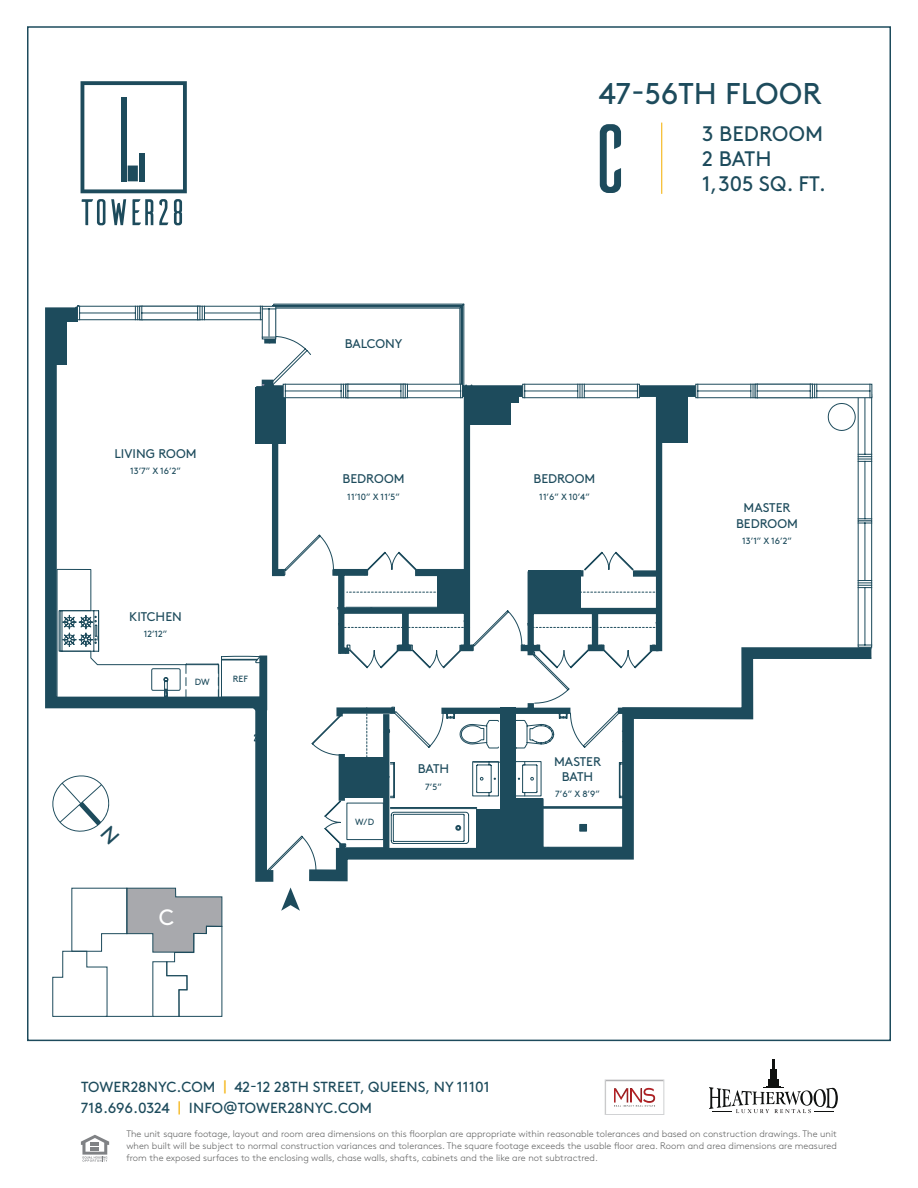
<style>
.page{position:relative;width:918px;height:1188px;background:#fff}
.page>*{position:absolute;margin:0;border:0;box-sizing:border-box;transform-origin:0 0}
.t1{font:99.3px "Ailerons";color:#1d4b5c}
.t2{font:30px "Brown";letter-spacing:.005em;color:#1d4b5c}
.t3{font:22.2px "Brown";color:#fff}
.t4{font:21px/25.2px "Brown";letter-spacing:.005em;color:#1d4b5c}
.t5{font:14.7px/21px "Brown";color:#1d4b5c}
.t6{font:12.6px/15.1px "Brown";color:#1d4b5c;text-align:center}
.t7{font:300 9.45px/12px "Brown";color:#5f6060;text-align:justify}
.t8{font:9px "Brown";color:#1d4b5c}
.s1{color:#f5b619}
</style>
<div class="page">
<svg style="left:709px;top:1059px;width:129px;height:54px"></svg>
<svg style="left:81px;top:1135px;width:28px;height:27px"></svg>
<svg style="left:614px;top:1088px;width:41px;height:19px"></svg>
<div style="left:605px;top:1080px;width:59px;height:35px;border:1px solid #d1d2d4"></div>
<svg style="left:82px;top:199px;width:23px;height:26px"></svg>
<svg style="left:111px;top:199px;width:15px;height:26px"></svg>
<svg style="left:133px;top:199px;width:20px;height:26px"></svg>
<svg style="left:159px;top:199px;width:9px;height:26px"></svg>
<svg style="left:174px;top:199px;width:8px;height:26px"></svg>
<svg style="left:81px;top:81px;width:106px;height:112px"></svg>
<div style="left:121px;top:97px;width:6px;height:84px;background:#1d4b5c"></div>
<div style="left:128px;top:166px;width:10px;height:15px;background:#1d4b5c"></div>
<div style="left:139px;top:153px;width:6px;height:28px;background:#1d4b5c"></div>
<svg style="left:45px;top:307px;width:827px;height:575px"></svg>
<div style="left:47px;top:311px;width:20px;height:54px;background:#1d4b5c"></div>
<hr style="left:27px;top:865px;width:1px;height:105px;background:#1d4b5c">
<svg style="left:826px;top:491px;width:32px;height:140px"></svg>
<svg style="left:731px;top:308px;width:95px;height:433px"></svg>
<div style="left:858px;top:394px;width:14px;height:127px;background:#fff;border:1px solid #1d4b5c"></div>
<hr style="left:865px;top:461px;width:1px;height:58px;background:#1d4b5c">
<hr style="left:865px;top:397px;width:1px;height:57px;background:#1d4b5c">
<svg style="left:858px;top:454px;width:14px;height:8px"></svg>
<svg style="left:281px;top:887px;width:19px;height:24px"></svg>
<div style="left:858px;top:521px;width:14px;height:126px;background:#fff;border:1px solid #1d4b5c"></div>
<hr style="left:865px;top:588px;width:1px;height:57px;background:#1d4b5c">
<hr style="left:865px;top:523px;width:1px;height:57px;background:#1d4b5c">
<svg style="left:858px;top:580px;width:14px;height:8px"></svg>
<svg style="left:858px;top:642px;width:14px;height:8px"></svg>
<svg style="left:858px;top:519px;width:14px;height:5px"></svg>
<div style="left:696px;top:384px;width:117px;height:14px;background:#fff;border:1px solid #1d4b5c"></div>
<hr style="left:698px;top:391px;width:53px;height:1px;background:#1d4b5c">
<div style="left:755px;top:384px;width:117px;height:14px;background:#fff;border:1px solid #1d4b5c"></div>
<hr style="left:817px;top:391px;width:53px;height:1px;background:#1d4b5c">
<svg style="left:744px;top:384px;width:75px;height:14px"></svg>
<svg style="left:828px;top:384px;width:44px;height:47px"></svg>
<svg style="left:52px;top:887px;width:171px;height:130px"></svg>
<hr style="left:106px;top:1016px;width:47px;height:1px;background:#1d4b5c">
<hr style="left:661px;top:123px;width:1px;height:71px;background:#f5b619">
<svg style="left:50px;top:303px;width:681px;height:576px"></svg>
<h2 class="t2" style="left:599px;top:71px;width:224px">47-56TH FLOOR</h2>
<h3 class="t6" style="left:114px;top:445px;width:84px">LIVING ROOM</h3>
<p class="t8" style="left:130px;top:464px;width:52px">13’7” X 16’2”</p>
<h3 class="t6" style="left:129px;top:608px;width:54px">KITCHEN</h3>
<p class="t8" style="left:144px;top:627px;width:25px">12’12”</p>
<p class="t8" style="left:195px;top:675px;width:16px">DW</p>
<p class="t8" style="left:233px;top:672px;width:17px">REF</p>
<h3 class="t3" style="left:159px;top:900px;width:17px">C</h3>
<h3 class="t6" style="left:345px;top:335px;width:59px">BALCONY</h3>
<h3 class="t6" style="left:343px;top:470px;width:63px">BEDROOM</h3>
<p class="t8" style="left:347px;top:490px;width:54px">11’10” X 11’5”</p>
<h1 class="t1" style="left:589px;top:94px;width:47px">C</h1>
<h3 class="t6" style="left:534px;top:470px;width:63px">BEDROOM</h3>
<p class="t8" style="left:539px;top:490px;width:52px">11’6” X 10’4”</p>
<p class="t8" style="left:355px;top:815px;width:20px">W/D</p>
<h3 class="t6" style="left:418px;top:760px;width:33px">BATH</h3>
<p class="t8" style="left:425px;top:780px;width:18px">7’5”</p>
<h3 class="t6" style="left:554px;top:753px;width:49px">MASTER<br>BATH</h3>
<p class="t8" style="left:555px;top:787px;width:46px">7’6” X 8’9”</p>
<h3 class="t5" style="left:81px;top:1075px;width:410px">TOWER28NYC.COM <span class="s1">|</span> 42-12 28TH STREET, QUEENS, NY 11101<br>718.696.0324 <span class="s1">|</span> INFO@TOWER28NYC.COM</h3>
<h3 class="t4" style="left:702px;top:119px;width:122px">3 BEDROOM<br>2 BATH</h3>
<h3 class="t4" style="left:702px;top:170px;width:125px">1,305 SQ. FT.</h3>
<h3 class="t6" style="left:736px;top:499px;width:63px">MASTER<br>BEDROOM</h3>
<p class="t8" style="left:742px;top:534px;width:51px">13’1” X 16’2”</p>
<p class="t7" style="left:126px;top:1127px;width:712px">The unit square footage, layout and room area dimensions on this floorplan are appropriate within reasonable tolerances and based on construction drawings. The unit when built will be subject to normal construction variances and tolerances. The square footage exceeds the usable floor area. Room and area dimensions are measured from the exposed surfaces to the enclosing walls, chase walls, shafts, cabinets and the like are not subtractred.</p>
</div>
